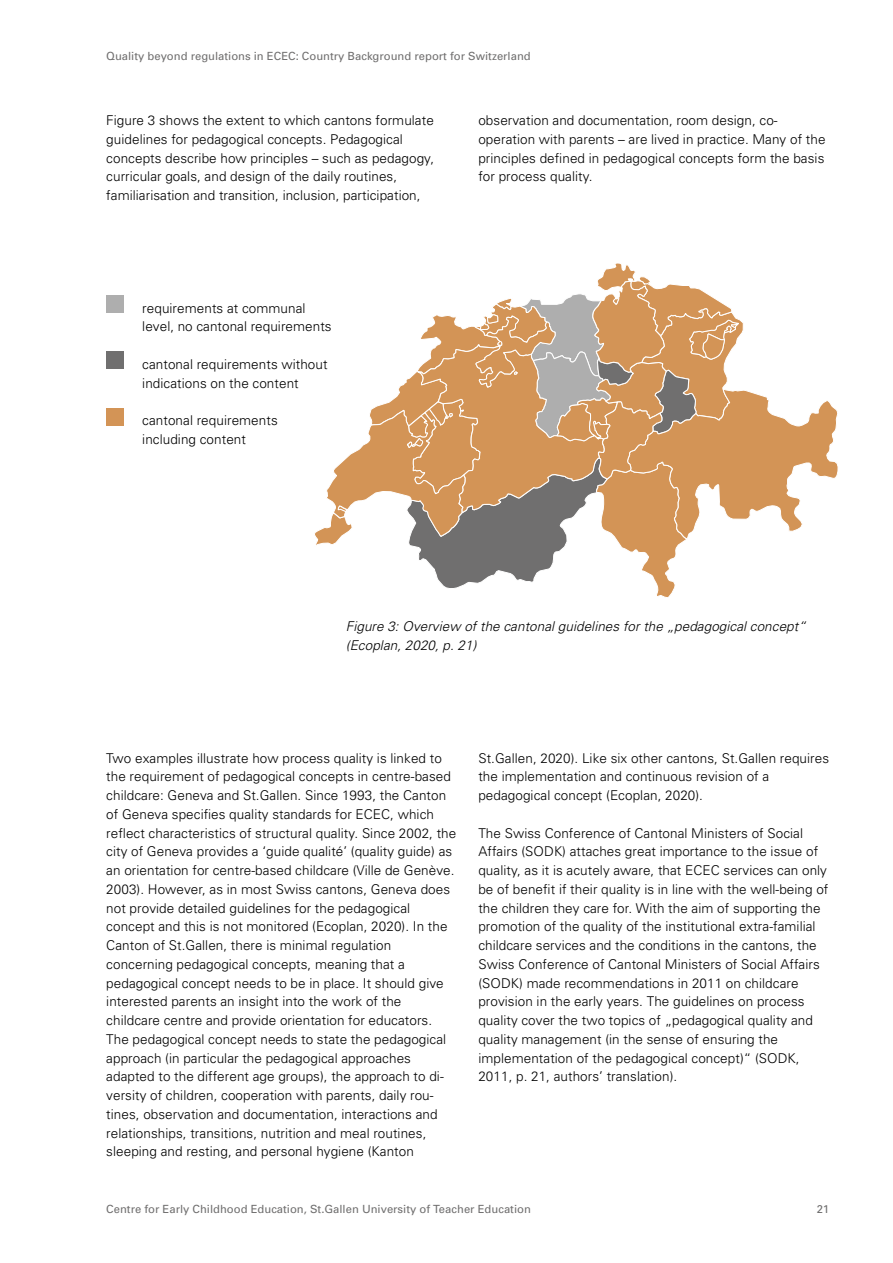
<style>
.page{position:relative;width:893px;height:1263px;background:#fff}
.page>*{position:absolute;margin:0;border:0;box-sizing:border-box;transform-origin:0 0}
._03_Text{font:300 13.5px/18.8px "Univers";letter-spacing:.005em;color:#000}
._03_Text-2{font:italic 300 13.5px/18.8px "Univers";letter-spacing:.005em;color:#000}
.t1{font:11.25px "Univers";color:#706f6f}
</style>
<div class="page">
<svg style="left:315px;top:263px;width:523px;height:335px"></svg>
<div style="left:106px;top:296px;width:17px;height:17px;background:#aeaeae"></div>
<div style="left:106px;top:352px;width:17px;height:17px;background:#706f6f"></div>
<div style="left:106px;top:408px;width:17px;height:17px;background:#d39456"></div>
<p class="t1" style="left:106px;top:49px;width:426px">Quality beyond regulations in ECEC: Country Background report for Switzerland</p>
<p class="_03_Text" style="left:106px;top:111px;width:329px">Figure 3 shows the extent to which cantons formulate guidelines for pedagogical concepts. Pedagogical concepts describe how principles – such as pedagogy, curricular goals, and design of the daily routines, familiarisation and transition, inclusion, participation,</p>
<p class="_03_Text" style="left:478px;top:111px;width:349px">observation and documentation, room design, co&shy;operation with parents – are lived in practice. Many of the principles defined in pedagogical concepts form the basis for process quality.</p>
<p class="_03_Text" style="left:142px;top:298px;width:191px">requirements at communal level, no cantonal requirements</p>
<p class="_03_Text" style="left:142px;top:354px;width:187px">cantonal requirements without indications on the content</p>
<p class="_03_Text" style="left:142px;top:411px;width:137px">cantonal requirements including content</p>
<p class="_03_Text-2" style="left:346px;top:617px;width:462px">Figure 3: Overview of the cantonal guidelines for the „pedagogical concept“ (Ecoplan, 2020, p. 21)</p>
<p class="_03_Text" style="left:106px;top:748px;width:352px">Two examples illustrate how process quality is linked to the requirement of pedagogical concepts in centre-based childcare: Geneva and St.Gallen. Since 1993, the Canton of Geneva specifies quality standards for ECEC, which reflect characteristics of structural quality. Since 2002, the city of Geneva provides a ‘guide qualité’ (quality guide) as an orientation for centre-based childcare (Ville de Genève.<br>2003). However, as in most Swiss cantons, Geneva does not provide detailed guidelines for the pedagogical concept and this is not monitored (Ecoplan, 2020). In the Canton of St.Gallen, there is minimal regulation concerning pedagogical concepts, meaning that a pedagogical concept needs to be in place. It should give interested parents an insight into the work of the childcare centre and provide orientation for educators.<br>The pedagogical concept needs to state the pedagogical approach (in particular the pedagogical approaches adapted to the different age groups), the approach to di&shy;versity of children, cooperation with parents, daily rou&shy;tines, observation and documentation, interactions and relationships, transitions, nutrition and meal routines, sleeping and resting, and personal hygiene (Kanton</p>
<p class="_03_Text" style="left:478px;top:748px;width:352px">St.Gallen, 2020). Like six other cantons, St.Gallen requires the implementation and continuous revision of a pedagogical concept (Ecoplan, 2020).</p>
<p class="_03_Text" style="left:478px;top:823px;width:352px">The Swiss Conference of Cantonal Ministers of Social Affairs (SODK) attaches great importance to the issue of quality, as it is acutely aware, that ECEC services can only be of benefit if their quality is in line with the well-being of the children they care for. With the aim of supporting the promotion of the quality of the institutional extra-familial childcare services and the conditions in the cantons, the Swiss Conference of Cantonal Ministers of Social Affairs (SODK) made recommendations in 2011 on childcare provision in the early years. The guidelines on process quality cover the two topics of „pedagogical quality and quality management (in the sense of ensuring the implementation of the pedagogical concept)“ (SODK, 2011, p. 21, authors’ translation).</p>
<p class="t1" style="left:106px;top:1202px;width:426px">Centre for Early Childhood Education, St.Gallen University of Teacher Education</p>
<p class="t1" style="left:817px;top:1202px;width:14px">21</p>
</div>
